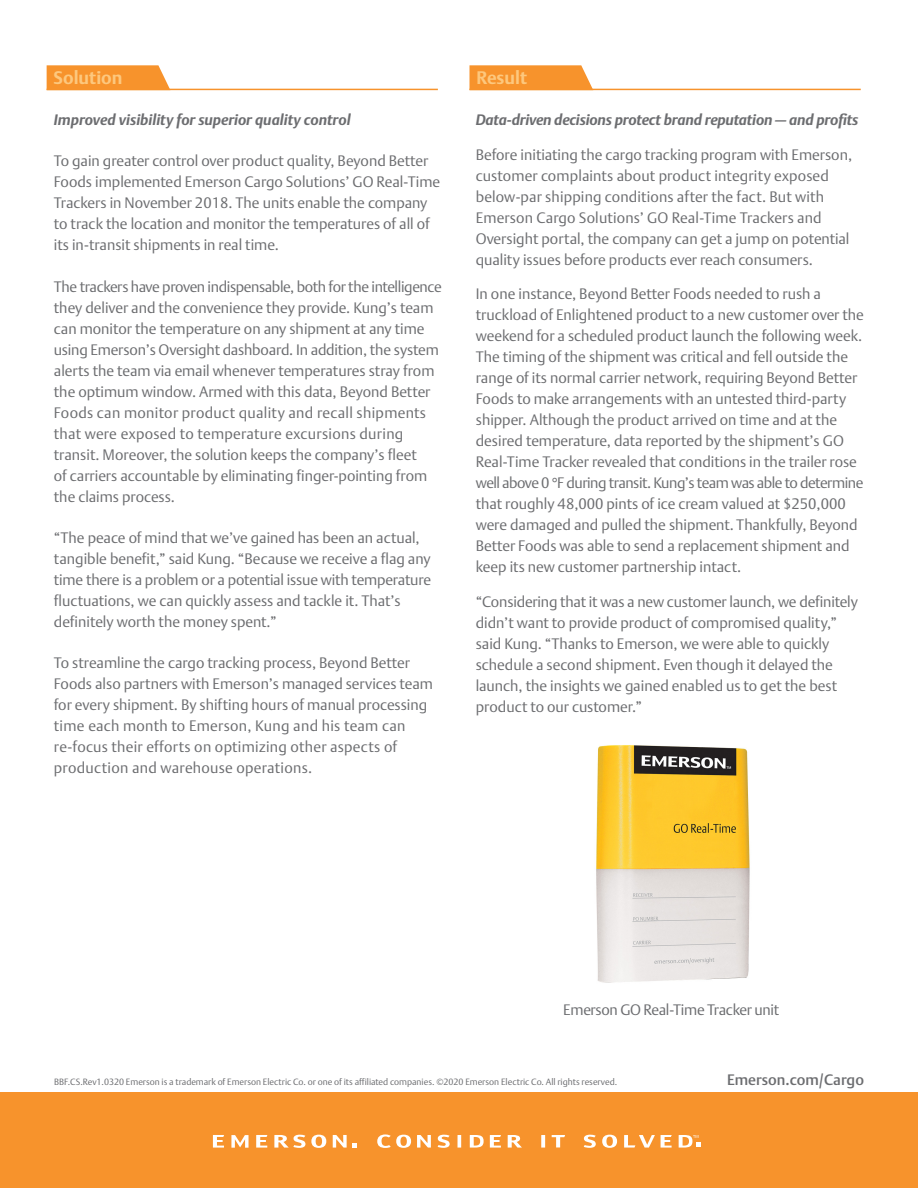
<style>
.page{position:relative;width:918px;height:1188px;background:#fff}
.page>*{position:absolute;margin:0;border:0;box-sizing:border-box;transform-origin:0 0}
.t1{font:700 18px "DTL Argo T";color:#fdc87e}
.t2{font:300 15px/21px "DTL Argo T";color:#6c6d70}
.t3{font:italic 700 15px "DTL Argo T";letter-spacing:-.01em;color:#6c6d70}
.t4{font:300 15px "DTL Argo T";letter-spacing:-.02em;color:#6c6d70}
.t5{font:500 15px "DTL Argo T";color:#6c6d70}
.t6{font:300 9px "DTL Argo T";color:#6c6d70}
</style>
<div class="page">
<svg style="left:47px;top:65px;width:123px;height:24px"></svg>
<svg style="left:470px;top:65px;width:123px;height:24px"></svg>
<hr style="left:47px;top:89px;width:391px;height:1px;background:#f7932c">
<hr style="left:470px;top:89px;width:391px;height:1px;background:#f7932c">
<div style="left:0;top:1092px;width:918px;height:96px;background:#f7932c"></div>
<svg style="left:256px;top:1135px;width:11px;height:13px"></svg>
<svg style="left:213px;top:1135px;width:11px;height:13px"></svg>
<svg style="left:231px;top:1135px;width:18px;height:13px"></svg>
<svg style="left:274px;top:1135px;width:52px;height:13px"></svg>
<svg style="left:508px;top:1135px;width:14px;height:13px"></svg>
<svg style="left:602px;top:1135px;width:15px;height:13px"></svg>
<svg style="left:490px;top:1135px;width:11px;height:13px"></svg>
<svg style="left:661px;top:1135px;width:11px;height:13px"></svg>
<svg style="left:417px;top:1135px;width:14px;height:13px"></svg>
<svg style="left:438px;top:1135px;width:12px;height:13px"></svg>
<svg style="left:584px;top:1135px;width:12px;height:13px"></svg>
<svg style="left:458px;top:1135px;width:3px;height:13px"></svg>
<svg style="left:541px;top:1135px;width:4px;height:13px"></svg>
<svg style="left:552px;top:1135px;width:13px;height:12px"></svg>
<svg style="left:624px;top:1135px;width:31px;height:13px"></svg>
<svg style="left:470px;top:1135px;width:14px;height:13px"></svg>
<svg style="left:377px;top:1134px;width:34px;height:14px"></svg>
<svg style="left:333px;top:1135px;width:23px;height:13px"></svg>
<svg style="left:679px;top:1135px;width:22px;height:13px"></svg>
<img style="left:596px;top:745px;width:154px;height:238px">
<p class="t1" style="left:54px;top:67px;width:70px">Solution</p>
<p class="t1" style="left:477px;top:67px;width:52px">Result</p>
<p class="t3" style="left:54px;top:111px;width:298px">Improved visibility for superior quality control</p>
<p class="t2" style="left:54px;top:151px;width:388px">To gain greater control over product quality, Beyond Better Foods implemented Emerson Cargo Solutions’ GO Real-Time Trackers in November 2018. The units enable the company to track the location and monitor the temperatures of all of its in-transit shipments in real time.</p>
<p class="t2" style="left:54px;top:276px;width:389px">The trackers have proven indispensable, both for the intelligence they deliver and the convenience they provide. Kung’s team can monitor the temperature on any shipment at any time using Emerson’s Oversight dashboard. In addition, the system alerts the team via email whenever temperatures stray from the optimum window. Armed with this data, Beyond Better Foods can monitor product quality and recall shipments that were exposed to temperature excursions during transit. Moreover, the solution keeps the company’s fleet<br>of carriers accountable by eliminating finger-pointing from the claims process.</p>
<p class="t2" style="left:54px;top:527px;width:379px">“The peace of mind that we’ve gained has been an actual, tangible benefit,” said Kung. “Because we receive a flag any time there is a problem or a potential issue with temperature fluctuations, we can quickly assess and tackle it. That’s definitely worth the money spent.”</p>
<p class="t2" style="left:54px;top:652px;width:381px">To streamline the cargo tracking process, Beyond Better Foods also partners with Emerson’s managed services team for every shipment. By shifting hours of manual processing time each month to Emerson, Kung and his team can re-focus their efforts on optimizing other aspects of production and warehouse operations.</p>
<p class="t3" style="left:476px;top:111px;width:384px">Data-driven decisions protect brand reputation — and profits</p>
<p class="t2" style="left:476px;top:144px;width:378px">Before initiating the cargo tracking program with Emerson, customer complaints about product integrity exposed below-par shipping conditions after the fact. But with Emerson Cargo Solutions’ GO Real-Time Trackers and Oversight portal, the company can get a jump on potential quality issues before products ever reach consumers.</p>
<p class="t2" style="left:476px;top:283px;width:390px">In one instance, Beyond Better Foods needed to rush a truckload of Enlightened product to a new customer over the weekend for a scheduled product launch the following week.<br>The timing of the shipment was critical and fell outside the range of its normal carrier network, requiring Beyond Better Foods to make arrangements with an untested third-party shipper. Although the product arrived on time and at the desired temperature, data reported by the shipment’s GO Real-Time Tracker revealed that conditions in the trailer rose well above 0 °F during transit. Kung’s team was able to determine that roughly 48,000 pints of ice cream valued at $250,000 were damaged and pulled the shipment. Thankfully, Beyond Better Foods was able to send a replacement shipment and keep its new customer partnership intact.</p>
<p class="t2" style="left:476px;top:591px;width:384px">“Considering that it was a new customer launch, we definitely didn’t want to provide product of compromised quality,” said Kung. “Thanks to Emerson, we were able to quickly schedule a second shipment. Even though it delayed the launch, the insights we gained enabled us to get the best product to our customer.”</p>
<p class="t4" style="left:563px;top:1001px;width:217px">Emerson GO Real-Time Tracker unit</p>
<p class="t6" style="left:54px;top:1076px;width:565px">BBF.CS.Rev1.0320 Emerson is a trademark of Emerson Electric Co. or one of its affiliated companies. ©2020 Emerson Electric Co. All rights reserved.</p>
<p class="t5" style="left:727px;top:1071px;width:138px">Emerson.com/Cargo</p>
</div>
